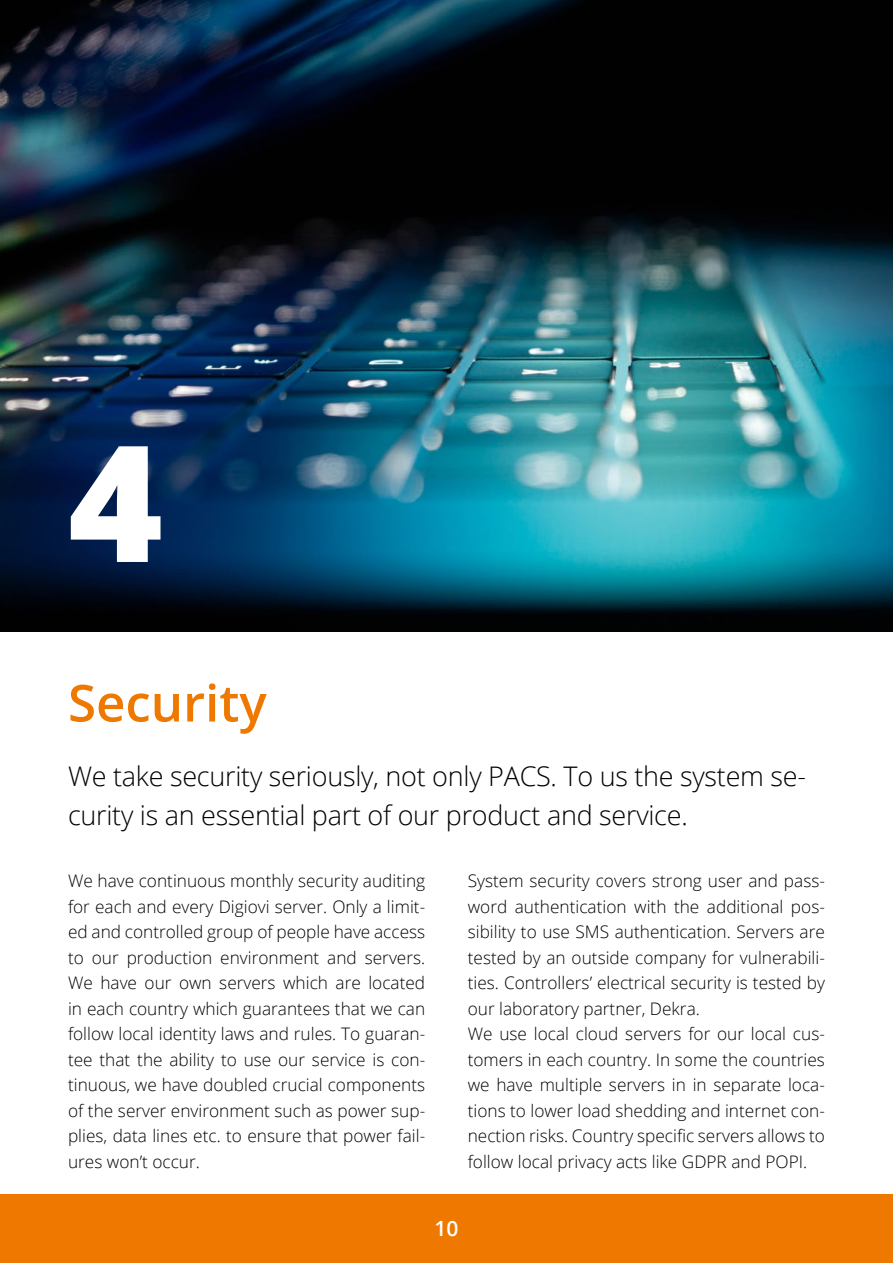
<style>
.page{position:relative;width:893px;height:1263px;background:#fff}
.page>*{position:absolute;margin:0;border:0;box-sizing:border-box;transform-origin:0 0}
.t1{font:800 162px "Open Sans";color:#fff}
.t2{font:600 51px "Open Sans";color:#ef7900}
.t3{font:300 27px/39px "Open Sans";letter-spacing:-.01em;color:#000}
.t4{font:600 21px "Open Sans";color:#fff}
.t5{font:300 17.25px/25.5px "Open Sans";color:#000;text-align:justify}
</style>
<div class="page">
<div style="left:0;top:1195px;width:893px;height:68px;background:#ef7900"></div>
<img style="left:0;top:0;width:893px;height:631px">
<h1 class="t1" style="left:68px;top:380px;width:96px">4</h1>
<h2 class="t2" style="left:68px;top:668px;width:200px">Security</h2>
<h3 class="t3" style="left:68px;top:756px;width:740px">We take security seriously, not only PACS. To us the system se&shy;curity is an essential part of our product and service.</h3>
<p class="t5" style="left:68px;top:868px;width:359px">We have continuous monthly security auditing for each and every Digiovi server. Only a limit&shy;ed and controlled group of people have access to our production environment and servers.<br>We have our own servers which are located in each country which guarantees that we can follow local identity laws and rules. To guaran&shy;tee that the ability to use our service is con&shy;tinuous, we have doubled crucial components of the server environment such as power sup&shy;plies, data lines etc. to ensure that power fail&shy;ures won’t occur.</p>
<p class="t5" style="left:468px;top:867px;width:359px;text-align:left">System security covers strong user and pass&shy;word authentication with the additional pos&shy;sibility to use SMS authentication. Servers are tested by an outside company for vulnerabili&shy;ties. Controllers’ electrical security is tested by our laboratory partner, Dekra.<br>We use local cloud servers for our local cus&shy;tomers in each country. In some the countries we have multiple servers in in separate loca&shy;tions to lower load shedding and internet con&shy;nection risks. Country specific servers allows to follow local privacy acts like GDPR and POPI.</p>
<p class="t4" style="left:434px;top:1214px;width:25px">10</p>
</div>
